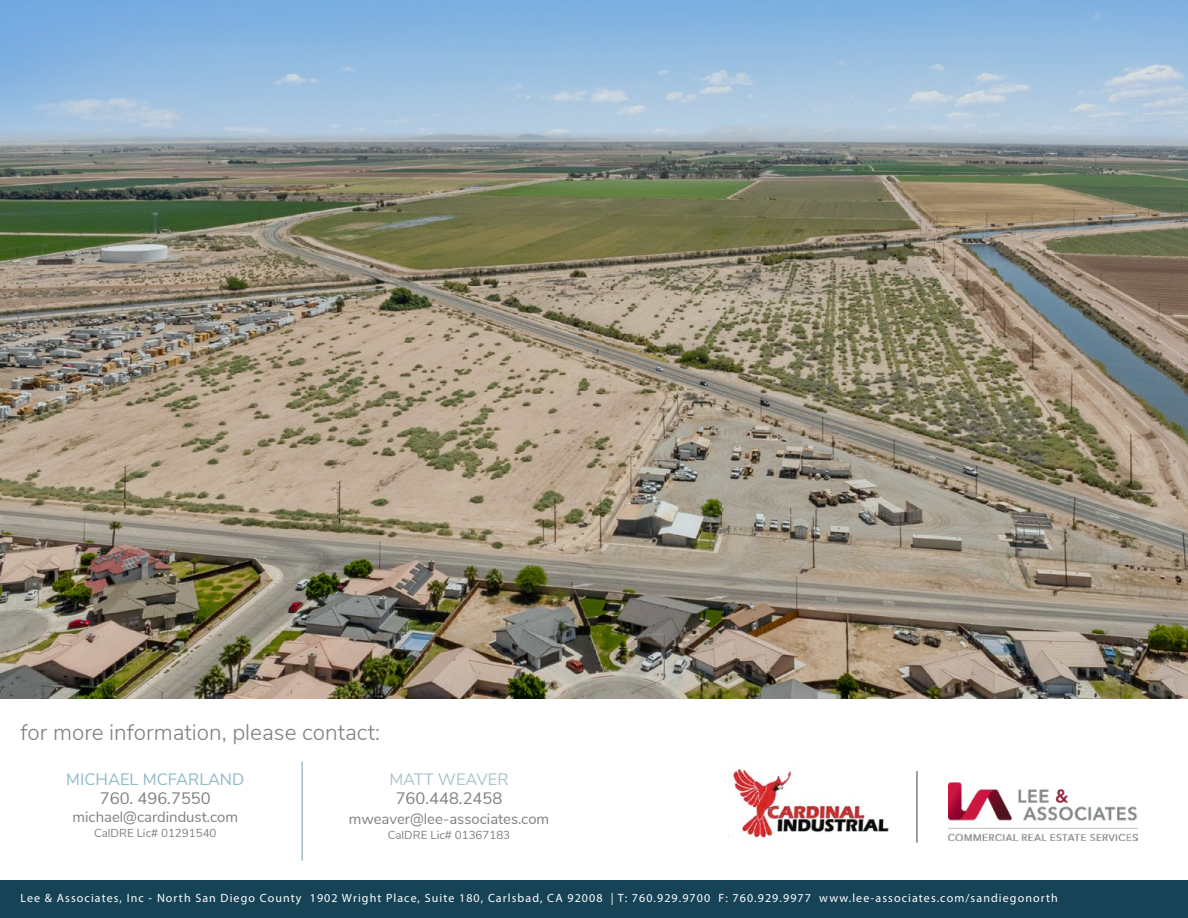
<style>
.page{position:relative;width:1188px;height:918px;background:#fff}
.page>*{position:absolute;margin:0;border:0;box-sizing:border-box;transform-origin:0 0}
.t1{font:300 22.5px "Nunito Sans";color:#7e8083}
.t2{font:16.5px "Nunito Sans";color:#7e8083}
.t3{font:16.5px "Nunito Sans";color:#8dbac9}
.t4{font:16.5px "Nunito Sans";color:#a9c4cb}
.t5{font:14.85px "Nunito Sans";color:#7e8083}
.t6{font:12px "Myriad Pro";letter-spacing:.09em;color:#fff}
.t7{font:11.55px "Nunito Sans";color:#7e8083}
</style>
<div class="page">
<img style="left:0;top:0;width:1188px;height:698px">
<div style="left:0;top:881px;width:1188px;height:37px;background:#174356"></div>
<hr style="left:301px;top:761px;width:2px;height:100px;background:#a9c4cb">
<img style="left:728px;top:768px;width:161px;height:71px">
<img style="left:949px;top:783px;width:189px;height:57px">
<hr style="left:916px;top:771px;width:2px;height:72px;background:#7e8083">
<h1 class="t1" style="left:21px;top:716px;width:361px">for more information, please contact:</h1>
<h2 class="t3" style="left:66px;top:767px;width:180px">MICHAEL MCFARLAND</h2>
<h2 class="t2" style="left:100px;top:787px;width:112px">760. 496.7550</h2>
<p class="t5" style="left:73px;top:806px;width:167px">michael@cardindust.com</p>
<p class="t7" style="left:94px;top:825px;width:124px">CalDRE Lic# 01291540</p>
<h2 class="t4" style="left:389px;top:767px;width:121px">MATT WEAVER</h2>
<h2 class="t2" style="left:396px;top:787px;width:108px">760.448.2458</h2>
<p class="t5" style="left:349px;top:808px;width:202px">mweaver@lee-associates.com</p>
<p class="t7" style="left:388px;top:827px;width:124px">CalDRE Lic# 01367183</p>
<p class="t6" style="left:21px;top:891px;width:1039px">Lee &amp; Associates, Inc - North San Diego County 1902 Wright Place, Suite 180, Carlsbad, CA 92008 | T: 760.929.9700 F: 760.929.9977 www.lee-associates.com/sandiegonorth</p>
</div>
